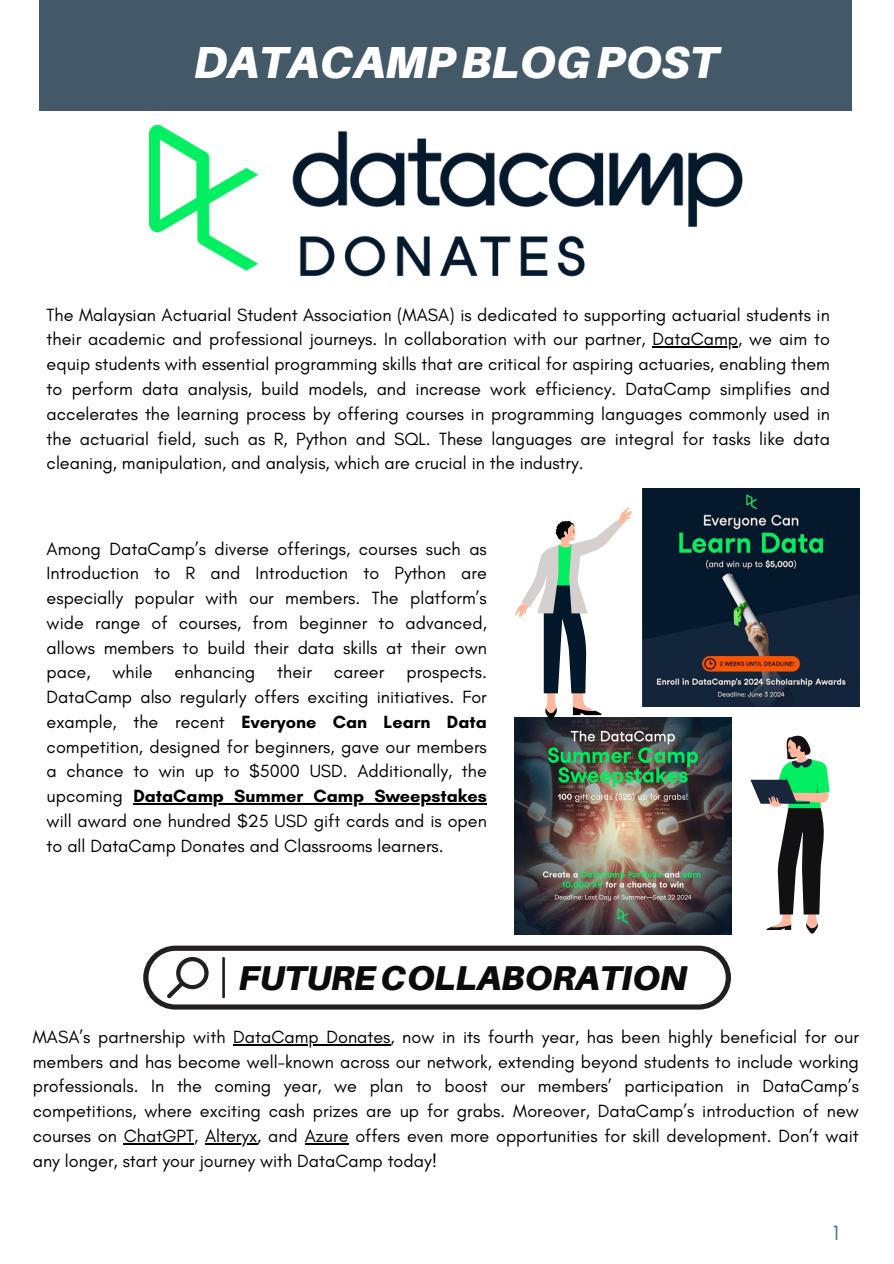
<style>
.page{position:relative;width:894px;height:1264px;background:#fff}
.page>*{position:absolute;margin:0;border:0;box-sizing:border-box;transform-origin:0 0}
.t1{font:italic 900 44.85px "Aileron";color:#fff}
.t2{font:italic 900 34.5px "Aileron";color:#0b0b0b}
.t3{font:21px "Glacial Indifference";color:#4e6e84}
.t4{font:18px/24.8px "Glacial Indifference";color:#000;text-align:justify}
.s1{font-weight:700}
</style>
<div class="page">
<div style="left:40px;top:0;width:811px;height:111px;background:#435967"></div>
<img style="left:150px;top:125px;width:591px;height:152px">
<svg style="left:143px;top:945px;width:587px;height:64px"></svg>
<hr style="left:222px;top:957px;width:3px;height:41px;background:#231f20">
<img style="left:642px;top:489px;width:217px;height:217px">
<img style="left:514px;top:717px;width:217px;height:217px">
<svg style="left:514px;top:507px;width:117px;height:213px"></svg>
<svg style="left:750px;top:735px;width:79px;height:198px"></svg>
<hr style="left:652px;top:346px;width:85px;height:2px;background:#000">
<hr style="left:233px;top:1043px;width:157px;height:2px;background:#000">
<hr style="left:124px;top:1142px;width:70px;height:2px;background:#000">
<hr style="left:205px;top:1142px;width:52px;height:2px;background:#000">
<hr style="left:304px;top:1142px;width:44px;height:2px;background:#000">
<hr style="left:133px;top:803px;width:353px;height:1px;background:#000">
<p class="t1" style="left:194px;top:34px;width:525px">DATACAMPBLOGPOST</p>
<p class="t4" style="left:47px;top:302px;width:784px">The Malaysian Actuarial Student Association (MASA) is dedicated to supporting actuarial students in their academic and professional journeys. In collaboration with our partner, DataCamp, we aim to</p>
<p class="t4" style="left:47px;top:351px;width:784px">equip students with essential programming skills that are critical for aspiring actuaries, enabling them to perform data analysis, build models, and increase work efficiency. DataCamp simplifies and accelerates the learning process by offering courses in programming languages commonly used in the actuarial field, such as R, Python and SQL. These languages are integral for tasks like data cleaning, manipulation, and analysis, which are crucial in the industry.</p>
<p class="t4" style="left:47px;top:536px;width:441px">Among DataCamp’s diverse offerings, courses such as Introduction to R and Introduction to Python are especially popular with our members. The platform’s wide range of courses, from beginner to advanced, allows members to build their data skills at their own pace, while enhancing their career prospects.<br>DataCamp also regularly offers exciting initiatives. For example, the recent <span class="s1">Everyone Can Learn Data </span>competition, designed for beginners, gave our members a chance to win up to $5000 USD. Additionally, the upcoming <span class="s1">DataCamp Summer Camp Sweepstakes </span>will award one hundred $25 USD gift cards and is open to all DataCamp Donates and Classrooms learners.</p>
<p class="t2" style="left:239px;top:956px;width:449px">FUTURECOLLABORATION</p>
<p class="t4" style="left:33px;top:1024px;width:827px">MASA’s partnership with DataCamp Donates, now in its fourth year, has been highly beneficial for our</p>
<p class="t4" style="left:33px;top:1048px;width:827px">members and has become well-known across our network, extending beyond students to include working professionals. In the coming year, we plan to boost our members’ participation in DataCamp’s competitions, where exciting cash prizes are up for grabs. Moreover, DataCamp’s introduction of new courses on ChatGPT, Alteryx, and Azure offers even more opportunities for skill development. Don’t wait</p>
<h2 class="t4" style="left:33px;top:1147px;width:405px">any longer, start your journey with DataCamp today!</h2>
<p class="t3" style="left:832px;top:1219px;width:8px">1</p>
</div>
